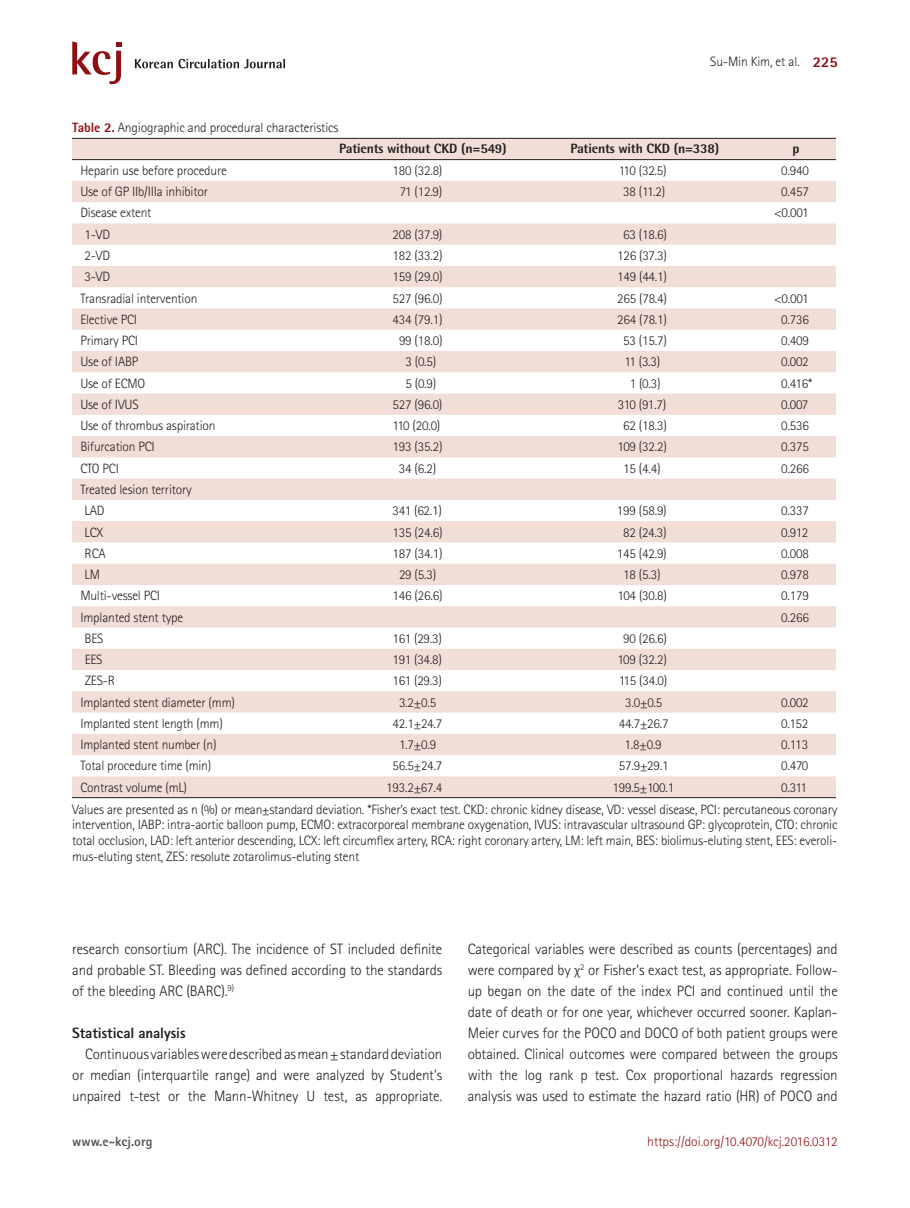
<style>
.page{position:relative;width:910px;height:1208px;background:#fff}
.page>*{position:absolute;margin:0;border:0;box-sizing:border-box;transform-origin:0 0}
.t1{font:300 15px/21px "Rotis Sans Serif Std";letter-spacing:-.01em;color:#231f20;text-align:justify}
.t2{font:800 15px "Rotis Sans Serif Std";letter-spacing:-.005em;color:#231f20}
.t3{font:300 13.5px/15.8px "Rotis Sans Serif Std";letter-spacing:-.015em;color:#231f20}
.t4{font:800 13.5px "Rotis Semi Sans Std";letter-spacing:-.015em;color:#231f20}
.t5{font:300 13.5px "Rotis Sans Serif Std";color:#900f13}
.t6{font:800 13.5px "Rotis Sans Serif Std";color:#57585a}
.s1{font-weight:800;color:#900f13}
.s2{font-weight:800;font-size:15px;color:#900f13}
.s3{font-family:"Calibri"}
</style>
<div class="page">
<svg style="left:135px;top:59px;width:150px;height:9px"></svg>
<svg style="left:72px;top:41px;width:49px;height:43px"></svg>
<svg style="left:72px;top:139px;width:764px;height:658px;fill:#f2e2dc"></svg>
<hr style="left:72px;top:138px;width:240px;height:1px;background:#231f20">
<hr style="left:312px;top:138px;width:222px;height:1px;background:#231f20">
<hr style="left:534px;top:138px;width:222px;height:1px;background:#231f20">
<hr style="left:756px;top:138px;width:80px;height:1px;background:#231f20">
<hr style="left:72px;top:159px;width:240px;height:1px;background:#231f20">
<hr style="left:312px;top:159px;width:222px;height:1px;background:#231f20">
<hr style="left:534px;top:159px;width:222px;height:1px;background:#231f20">
<hr style="left:756px;top:159px;width:80px;height:1px;background:#231f20">
<hr style="left:72px;top:797px;width:240px;height:1px;background:#231f20">
<hr style="left:312px;top:797px;width:222px;height:1px;background:#231f20">
<hr style="left:534px;top:797px;width:222px;height:1px;background:#231f20">
<hr style="left:756px;top:797px;width:80px;height:1px;background:#231f20">
<p class="t3" style="left:72px;top:119px;width:268px"><span class="s1">Table 2.</span> Angiographic and procedural characteristics</p>
<p class="t3" style="left:710px;top:54px;width:129px">Su-Min Kim, et al. <span class="s2">225</span></p>
<p class="t4" style="left:339px;top:140px;width:169px">Patients without CKD (n=549)</p>
<p class="t4" style="left:571px;top:140px;width:150px">Patients with CKD (n=338)</p>
<p class="t4" style="left:792px;top:140px;width:9px">p</p>
<p class="t3" style="left:80px;top:163px;width:148px">Heparin use before procedure</p>
<p class="t3" style="left:393px;top:163px;width:51px">180 (32.8)</p>
<p class="t3" style="left:619px;top:163px;width:49px">110 (32.5)</p>
<p class="t3" style="left:781px;top:163px;width:29px">0.940</p>
<p class="t3" style="left:80px;top:184px;width:129px">Use of GP IIb/IIIa inhibitor</p>
<p class="t3" style="left:400px;top:184px;width:44px">71 (12.9)</p>
<p class="t3" style="left:623px;top:184px;width:44px">38 (11.2)</p>
<p class="t3" style="left:781px;top:184px;width:29px">0.457</p>
<p class="t3" style="left:80px;top:205px;width:73px">Disease extent</p>
<p class="t3" style="left:774px;top:205px;width:36px">&lt;0.001</p>
<p class="t3" style="left:85px;top:226px;width:27px">1-VD</p>
<p class="t3" style="left:393px;top:226px;width:51px">208 (37.9)</p>
<p class="t3" style="left:623px;top:226px;width:45px">63 (18.6)</p>
<p class="t3" style="left:85px;top:247px;width:27px">2-VD</p>
<p class="t3" style="left:393px;top:247px;width:51px">182 (33.2)</p>
<p class="t3" style="left:617px;top:247px;width:51px">126 (37.3)</p>
<p class="t3" style="left:85px;top:269px;width:27px">3-VD</p>
<p class="t3" style="left:393px;top:269px;width:51px">159 (29.0)</p>
<p class="t3" style="left:617px;top:269px;width:51px">149 (44.1)</p>
<p class="t3" style="left:80px;top:290px;width:119px">Transradial intervention</p>
<p class="t3" style="left:393px;top:290px;width:51px">527 (96.0)</p>
<p class="t3" style="left:617px;top:290px;width:51px">265 (78.4)</p>
<p class="t3" style="left:774px;top:290px;width:36px">&lt;0.001</p>
<p class="t3" style="left:80px;top:311px;width:58px">Elective PCI</p>
<p class="t3" style="left:393px;top:311px;width:51px">434 (79.1)</p>
<p class="t3" style="left:617px;top:311px;width:51px">264 (78.1)</p>
<p class="t3" style="left:781px;top:311px;width:29px">0.736</p>
<p class="t3" style="left:80px;top:333px;width:59px">Primary PCI</p>
<p class="t3" style="left:399px;top:333px;width:45px">99 (18.0)</p>
<p class="t3" style="left:623px;top:333px;width:45px">53 (15.7)</p>
<p class="t3" style="left:781px;top:333px;width:29px">0.409</p>
<p class="t3" style="left:80px;top:354px;width:59px">Use of IABP</p>
<p class="t3" style="left:405px;top:354px;width:33px">3 (0.5)</p>
<p class="t3" style="left:625px;top:354px;width:37px">11 (3.3)</p>
<p class="t3" style="left:781px;top:354px;width:29px">0.002</p>
<p class="t3" style="left:80px;top:375px;width:66px">Use of ECMO</p>
<p class="t3" style="left:405px;top:375px;width:33px">5 (0.9)</p>
<p class="t3" style="left:630px;top:375px;width:33px">1 (0.3)</p>
<p class="t3" style="left:781px;top:375px;width:33px">0.416*</p>
<p class="t3" style="left:80px;top:396px;width:60px">Use of IVUS</p>
<p class="t3" style="left:393px;top:396px;width:51px">527 (96.0)</p>
<p class="t3" style="left:618px;top:396px;width:50px">310 (91.7)</p>
<p class="t3" style="left:781px;top:396px;width:28px">0.007</p>
<p class="t3" style="left:80px;top:418px;width:137px">Use of thrombus aspiration</p>
<p class="t3" style="left:393px;top:418px;width:49px">110 (20.0)</p>
<p class="t3" style="left:623px;top:418px;width:45px">62 (18.3)</p>
<p class="t3" style="left:781px;top:418px;width:29px">0.536</p>
<p class="t3" style="left:80px;top:439px;width:76px">Bifurcation PCI</p>
<p class="t3" style="left:393px;top:439px;width:51px">193 (35.2)</p>
<p class="t3" style="left:618px;top:439px;width:51px">109 (32.2)</p>
<p class="t3" style="left:781px;top:439px;width:29px">0.375</p>
<p class="t3" style="left:80px;top:460px;width:40px">CTO PCI</p>
<p class="t3" style="left:399px;top:460px;width:39px">34 (6.2)</p>
<p class="t3" style="left:623px;top:460px;width:39px">15 (4.4)</p>
<p class="t3" style="left:781px;top:460px;width:29px">0.266</p>
<p class="t3" style="left:85px;top:479px;width:109px;line-height:21.3px;text-indent:-4px">Treated lesion territory<br>LAD</p>
<p class="t3" style="left:393px;top:503px;width:51px">341 (62.1)</p>
<p class="t3" style="left:617px;top:503px;width:51px">199 (58.9)</p>
<p class="t3" style="left:781px;top:503px;width:29px">0.337</p>
<p class="t3" style="left:85px;top:524px;width:20px">LCX</p>
<p class="t3" style="left:393px;top:524px;width:51px">135 (24.6)</p>
<p class="t3" style="left:623px;top:524px;width:45px">82 (24.3)</p>
<p class="t3" style="left:781px;top:524px;width:29px">0.912</p>
<p class="t3" style="left:85px;top:545px;width:23px">RCA</p>
<p class="t3" style="left:393px;top:545px;width:51px">187 (34.1)</p>
<p class="t3" style="left:617px;top:545px;width:51px">145 (42.9)</p>
<p class="t3" style="left:781px;top:545px;width:29px">0.008</p>
<p class="t3" style="left:85px;top:566px;width:17px">LM</p>
<p class="t3" style="left:399px;top:566px;width:39px">29 (5.3)</p>
<p class="t3" style="left:623px;top:566px;width:39px">18 (5.3)</p>
<p class="t3" style="left:781px;top:566px;width:29px">0.978</p>
<p class="t3" style="left:80px;top:588px;width:81px">Multi-vessel PCI</p>
<p class="t3" style="left:393px;top:588px;width:51px">146 (26.6)</p>
<p class="t3" style="left:618px;top:588px;width:51px">104 (30.8)</p>
<p class="t3" style="left:781px;top:588px;width:29px">0.179</p>
<p class="t3" style="left:80px;top:609px;width:104px">Implanted stent type</p>
<p class="t3" style="left:781px;top:609px;width:29px">0.266</p>
<p class="t3" style="left:85px;top:630px;width:20px">BES</p>
<p class="t3" style="left:393px;top:630px;width:51px">161 (29.3)</p>
<p class="t3" style="left:623px;top:630px;width:45px">90 (26.6)</p>
<p class="t3" style="left:85px;top:651px;width:19px">EES</p>
<p class="t3" style="left:393px;top:651px;width:51px">191 (34.8)</p>
<p class="t3" style="left:617px;top:651px;width:51px">109 (32.2)</p>
<p class="t3" style="left:85px;top:673px;width:32px">ZES-R</p>
<p class="t3" style="left:393px;top:673px;width:51px">161 (29.3)</p>
<p class="t3" style="left:619px;top:673px;width:50px">115 (34.0)</p>
<p class="t3" style="left:80px;top:694px;width:156px">Implanted stent diameter (mm)</p>
<p class="t3" style="left:399px;top:694px;width:39px">3.2±0.5</p>
<p class="t3" style="left:625px;top:694px;width:39px">3.0±0.5</p>
<p class="t3" style="left:781px;top:694px;width:29px">0.002</p>
<p class="t3" style="left:80px;top:715px;width:144px">Implanted stent length (mm)</p>
<p class="t3" style="left:393px;top:715px;width:51px">42.1±24.7</p>
<p class="t3" style="left:619px;top:715px;width:51px">44.7±26.7</p>
<p class="t3" style="left:781px;top:715px;width:29px">0.152</p>
<p class="t3" style="left:80px;top:737px;width:138px">Implanted stent number (n)</p>
<p class="t3" style="left:399px;top:737px;width:39px">1.7±0.9</p>
<p class="t3" style="left:625px;top:737px;width:39px">1.8±0.9</p>
<p class="t3" style="left:781px;top:737px;width:29px">0.113</p>
<p class="t3" style="left:80px;top:758px;width:132px">Total procedure time (min)</p>
<p class="t3" style="left:393px;top:758px;width:51px">56.5±24.7</p>
<p class="t3" style="left:619px;top:758px;width:51px">57.9±29.1</p>
<p class="t3" style="left:781px;top:758px;width:29px">0.470</p>
<p class="t3" style="left:80px;top:779px;width:108px">Contrast volume (mL)</p>
<p class="t3" style="left:386px;top:779px;width:58px">193.2±67.4</p>
<p class="t3" style="left:612px;top:779px;width:63px">199.5±100.1</p>
<p class="t3" style="left:72px;top:776px;width:767px;line-height:21.9px;text-indent:709px">0.311<br>Values are presented as n (%) or mean±standard deviation. *Fisher’s exact test. CKD: chronic kidney disease, VD: vessel disease, PCI: percutaneous coronary</p>
<p class="t3" style="left:72px;top:817px;width:767px;text-align:justify">intervention, IABP: intra-aortic balloon pump, ECMO: extracorporeal membrane oxygenation, IVUS: intravascular ultrasound GP: glycoprotein, CTO: chronic total occlusion, LAD: left anterior descending, LCX: left circumflex artery, RCA: right coronary artery, LM: left main, BES: biolimus-eluting stent, EES: everoli&shy;mus-eluting stent, ZES: resolute zotarolimus-eluting stent</p>
<p class="t1" style="left:72px;top:938px;width:371px">research consortium (ARC). The incidence of ST included definite and probable ST. Bleeding was defined according to the standards of the bleeding ARC (BARC).<sup>9)</sup></p>
<p class="t2" style="left:72px;top:1023px;width:115px">Statistical analysis</p>
<p class="t1" style="left:85px;top:1043px;width:359px">Continuous variables were described as mean ± standard deviation</p>
<p class="t1" style="left:72px;top:1064px;width:371px">or median (interquartile range) and were analyzed by Student’s</p>
<p class="t1" style="left:72px;top:1085px;width:371px">unpaired t-test or the Mann-Whitney U test, as appropriate.</p>
<p class="t1" style="left:468px;top:938px;width:371px">Categorical variables were described as counts (percentages) and were compared by <span class="s3">χ</span><sup>2</sup> or Fisher’s exact test, as appropriate. Follow&shy;up began on the date of the index PCI and continued until the date of death or for one year, whichever occurred sooner. Kaplan-Meier curves for the POCO and DOCO of both patient groups were obtained. Clinical outcomes were compared between the groups with the log rank p test. Cox proportional hazards regression analysis was used to estimate the hazard ratio (HR) of POCO and</p>
<p class="t6" style="left:72px;top:1133px;width:82px">www.e-kcj.org</p>
<p class="t5" style="left:647px;top:1134px;width:192px">https://doi.org/10.4070/kcj.2016.0312</p>
</div>
